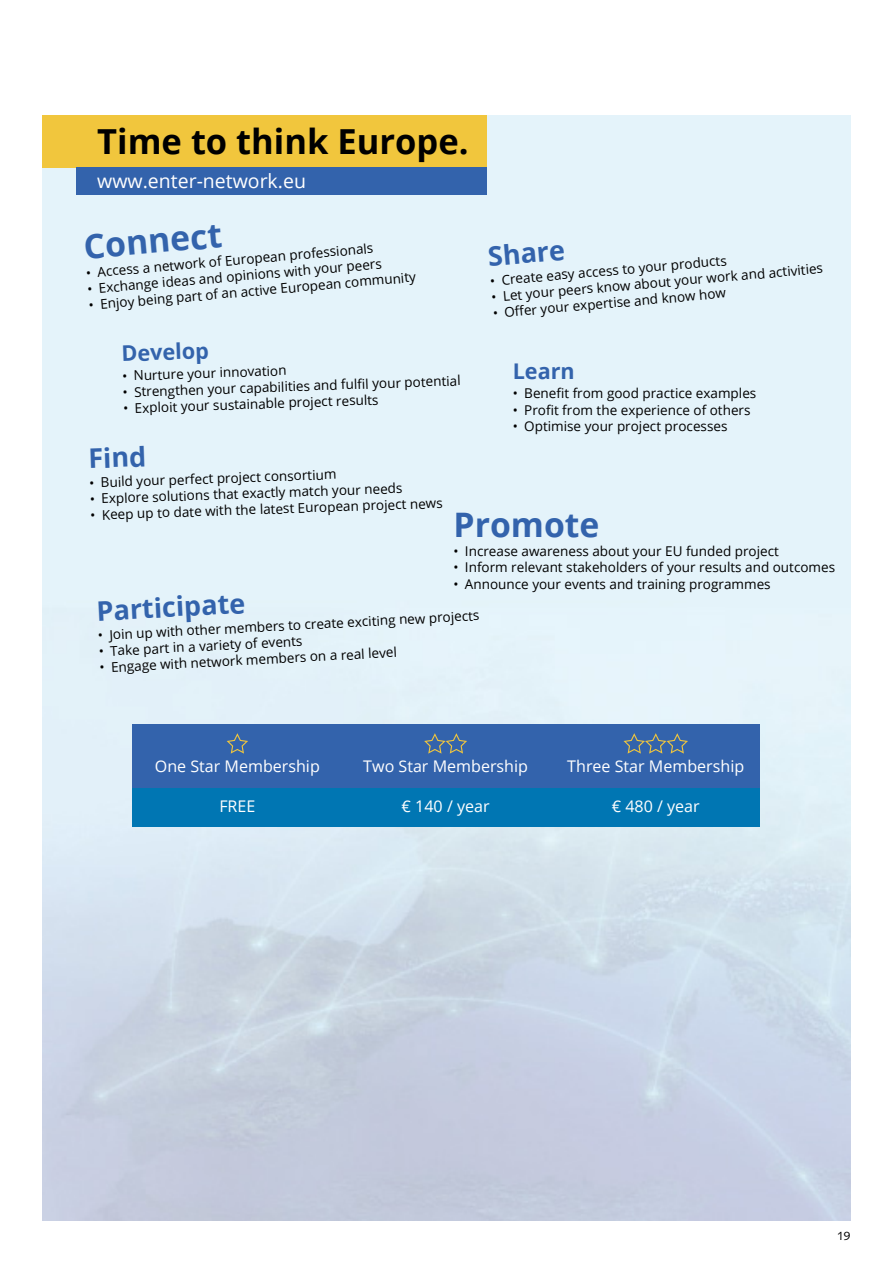
<style>
.page{position:relative;width:893px;height:1263px;background:#fff}
.page>*{position:absolute;margin:0;border:0;box-sizing:border-box;transform-origin:0 0}
.t1{font:700 34.5px "Open Sans";color:#000}
.t2{font:700 33.75px "Open Sans";color:#3363ac}
.t3{font:700 27px "Open Sans";color:#3363ac}
.t4{font:700 21.6px "Open Sans";color:#3363ac}
.t5{font:19.5px "Open Sans";color:#fff}
.t6{font:16.05px "Open Sans";color:#fff}
.t7{font:13.5px "Open Sans";color:#000}
.t8{font:12px "Syntax LT Std";color:#000}
</style>
<div class="page">
<img style="left:43px;top:115px;width:807px;height:1105px">
<div style="left:133px;top:787px;width:627px;height:39px;background:#0076b3"></div>
<div style="left:133px;top:724px;width:627px;height:63px;background:#3363ac"></div>
<svg style="left:227px;top:733px;width:21px;height:21px"></svg>
<svg style="left:424px;top:733px;width:43px;height:21px"></svg>
<svg style="left:623px;top:733px;width:65px;height:21px"></svg>
<div style="left:43px;top:115px;width:444px;height:52px;background:#f1c63d"></div>
<div style="left:77px;top:167px;width:410px;height:28px;background:#3363ac"></div>
<p class="t1" style="left:97px;top:117px;width:373px">Time to think Europe.</p>
<p class="t5" style="left:97px;top:168px;width:210px">www.enter-network.eu</p>
<p class="t2" style="left:82px;top:223px;width:140px;rotate:-5deg">Connect</p>
<p class="t7" style="left:85px;top:264px;width:290px;rotate:-5deg">• Access a network of European professionals</p>
<p class="t7" style="left:87px;top:280px;width:297px;rotate:-5deg">• Exchange ideas and opinions with your peers</p>
<p class="t7" style="left:88px;top:296px;width:330px;rotate:-5deg">• Enjoy being part of an active European community</p>
<p class="t4" style="left:121px;top:338px;width:89px;rotate:-2deg">Develop</p>
<p class="t7" style="left:122px;top:367px;width:166px;rotate:-2deg">• Nurture your innovation</p>
<p class="t7" style="left:122px;top:383px;width:340px;rotate:-2deg">• Strengthen your capabilities and fulfi l your potential</p>
<p class="t7" style="left:123px;top:399px;width:257px;rotate:-2deg">• Exploit your sustainable project results</p>
<p class="t3" style="left:486px;top:237px;width:79px;rotate:-5deg">Share</p>
<p class="t7" style="left:489px;top:272px;width:239px;rotate:-5deg">• Create easy access to your products</p>
<p class="t7" style="left:491px;top:288px;width:334px;rotate:-5deg">• Let your peers know about your work and activities</p>
<p class="t7" style="left:492px;top:304px;width:235px;rotate:-5deg">• Off er your expertise and know how</p>
<p class="t4" style="left:513px;top:356px;width:64px">Learn</p>
<p class="t7" style="left:513px;top:384px;width:245px">• Benefit from good practice examples</p>
<p class="t7" style="left:513px;top:400px;width:239px">• Profit from the experience of others</p>
<p class="t7" style="left:513px;top:417px;width:216px">• Optimise your project processes</p>
<p class="t3" style="left:88px;top:439px;width:59px;rotate:-2deg">Find</p>
<p class="t7" style="left:89px;top:473px;width:249px;rotate:-2deg">• Build your perfect project consortium</p>
<p class="t7" style="left:90px;top:490px;width:314px;rotate:-2deg">• Explore solutions that exactly match your needs</p>
<p class="t7" style="left:90px;top:506px;width:354px;rotate:-2deg">• Keep up to date with the latest European project news</p>
<p class="t2" style="left:453px;top:501px;width:148px">Promote</p>
<p class="t7" style="left:453px;top:542px;width:327px">• Increase awareness about your EU funded project</p>
<p class="t7" style="left:453px;top:558px;width:383px">• Inform relevant stakeholders of your results and outcomes</p>
<p class="t7" style="left:453px;top:574px;width:319px">• Announce your events and training programmes</p>
<p class="t3" style="left:96px;top:592px;width:150px;rotate:-3deg">Participate</p>
<p class="t7" style="left:97px;top:626px;width:383px;rotate:-3deg">• Join up with other members to create exciting new projects</p>
<p class="t7" style="left:98px;top:642px;width:205px;rotate:-3deg">• Take part in a variety of events</p>
<p class="t7" style="left:99px;top:658px;width:299px;rotate:-3deg">• Engage with network members on a real level</p>
<p class="t6" style="left:155px;top:755px;width:167px">One Star Membership</p>
<p class="t6" style="left:363px;top:755px;width:166px">Two Star Membership</p>
<p class="t6" style="left:567px;top:755px;width:178px">Three Star Membership</p>
<p class="t6" style="left:219px;top:795px;width:38px">FREE</p>
<p class="t6" style="left:402px;top:795px;width:90px">€ 140 / year</p>
<p class="t6" style="left:612px;top:795px;width:90px">€ 480 / year</p>
<p class="t8" style="left:837px;top:1229px;width:15px">19</p>
</div>
